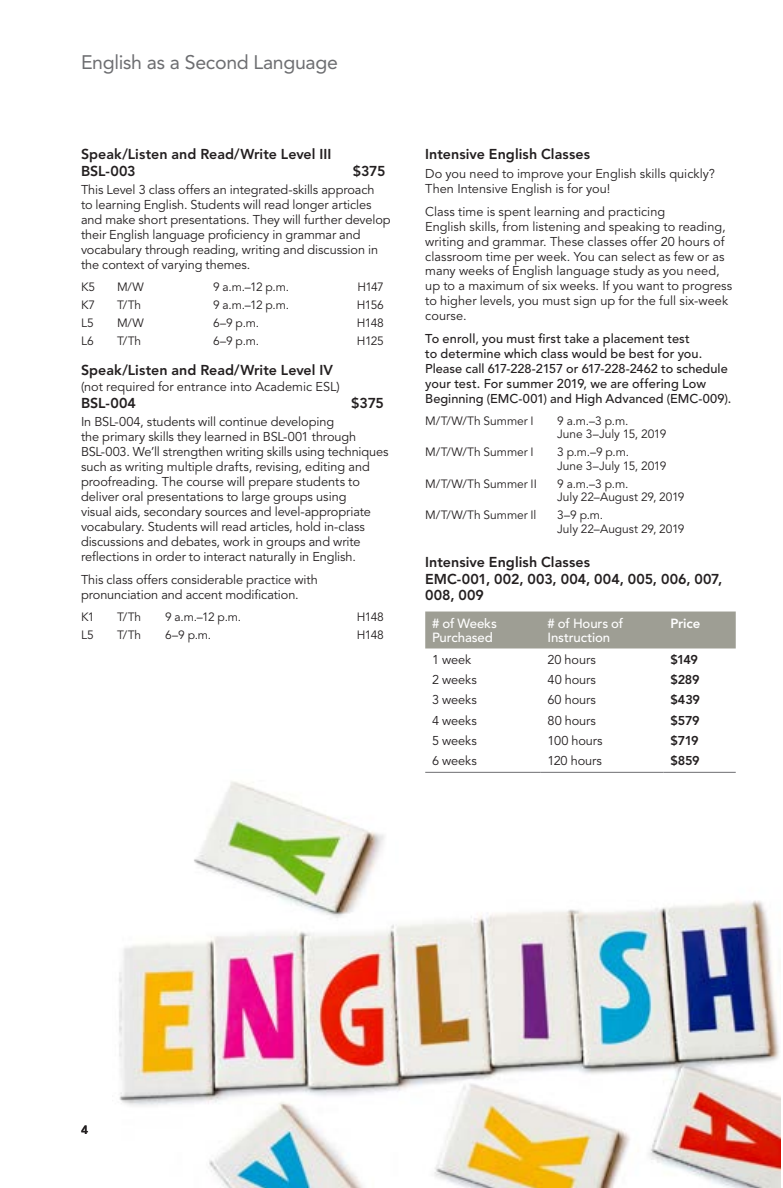
<style>
.page{position:relative;width:783px;height:1188px;background:#fff}
.page>*{position:absolute;margin:0;border:0;box-sizing:border-box;transform-origin:0 0}
.t1{font:19.5px "Avenir LT Std";letter-spacing:-.015em;color:#6d6e71}
.t2{font:800 14.25px/16.5px "Avenir LT Std";color:#231f20}
.t3{font:500 13.2px/15px "Avenir LT Std";letter-spacing:-.01em;color:#fff}
.t4{font:800 13.2px "Avenir LT Std";letter-spacing:-.015em;color:#fff}
.t5{font:12.75px/15px "Avenir LT Std";letter-spacing:-.005em;color:#231f20}
.t6{font:500 12.75px/15px "Avenir LT Std";letter-spacing:.005em;color:#231f20}
.t7{font:800 12.75px "Avenir LT Std";letter-spacing:-.03em;color:#231f20}
.t8{font:12px/13.5px "Avenir LT Std";letter-spacing:-.005em;color:#231f20}
.t9{font:800 12px "Avenir LT Std";color:#231f20}
</style>
<div class="page">
<img style="left:119px;top:771px;width:662px;height:417px">
<div style="left:425px;top:612px;width:311px;height:37px;background:#9e9e94"></div>
<hr style="left:425px;top:772px;width:116px;height:1px;background:#6d6e71">
<hr style="left:541px;top:772px;width:123px;height:1px;background:#6d6e71">
<hr style="left:664px;top:772px;width:72px;height:1px;background:#6d6e71">
<h1 class="t1" style="left:81px;top:51px;width:258px">English as a Second Language</h1>
<p class="t2" style="left:81px;top:146px;width:252px">Speak/Listen and Read/Write Level III<br>BSL-003</p>
<p class="t2" style="left:353px;top:163px;width:34px">$375</p>
<p class="t5" style="left:81px;top:182px;width:311px">This Level 3 class offers an integrated-skills approach<br>to learning English. Students will read longer articles and make short presentations. They will further develop their English language proficiency in grammar and vocabulary through reading, writing and discussion in the context of varying themes.</p>
<p class="t8" style="left:81px;top:280px;width:16px">K5</p>
<p class="t8" style="left:117px;top:280px;width:28px">M/W</p>
<p class="t8" style="left:213px;top:280px;width:78px">9 a.m.–12 p.m.</p>
<p class="t8" style="left:357px;top:280px;width:28px">H147</p>
<p class="t8" style="left:81px;top:298px;width:16px">K7</p>
<p class="t8" style="left:117px;top:298px;width:26px">T/Th</p>
<p class="t8" style="left:213px;top:298px;width:78px">9 a.m.–12 p.m.</p>
<p class="t8" style="left:357px;top:298px;width:29px">H156</p>
<p class="t8" style="left:81px;top:316px;width:14px">L5</p>
<p class="t8" style="left:117px;top:316px;width:28px">M/W</p>
<p class="t8" style="left:213px;top:316px;width:48px">6–9 p.m.</p>
<p class="t8" style="left:357px;top:316px;width:29px">H148</p>
<p class="t8" style="left:81px;top:334px;width:14px">L6</p>
<p class="t8" style="left:117px;top:334px;width:26px">T/Th</p>
<p class="t8" style="left:213px;top:334px;width:48px">6–9 p.m.</p>
<p class="t8" style="left:357px;top:334px;width:29px">H125</p>
<p class="t2" style="left:81px;top:361px;width:253px">Speak/Listen and Read/Write Level IV</p>
<p class="t5" style="left:81px;top:379px;width:260px">(not required for entrance into Academic ESL)</p>
<p class="t2" style="left:81px;top:394px;width:56px">BSL-004</p>
<p class="t2" style="left:351px;top:394px;width:34px">$375</p>
<p class="t5" style="left:81px;top:415px;width:309px">In BSL-004, students will continue developing<br>the primary skills they learned in BSL-001 through BSL-003. We’ll strengthen writing skills using techniques such as writing multiple drafts, revising, editing and proofreading. The course will prepare students to deliver oral presentations to large groups using<br>visual aids, secondary sources and level-appropriate vocabulary. Students will read articles, hold in-class discussions and debates, work in groups and write reflections in order to interact naturally in English.</p>
<p class="t5" style="left:81px;top:572px;width:238px">This class offers considerable practice with pronunciation and accent modification.</p>
<p class="t8" style="left:81px;top:610px;width:15px">K1</p>
<p class="t8" style="left:117px;top:610px;width:26px">T/Th</p>
<p class="t8" style="left:165px;top:610px;width:78px">9 a.m.–12 p.m.</p>
<p class="t8" style="left:357px;top:610px;width:29px">H148</p>
<p class="t8" style="left:81px;top:628px;width:14px">L5</p>
<p class="t8" style="left:117px;top:628px;width:26px">T/Th</p>
<p class="t8" style="left:165px;top:628px;width:48px">6–9 p.m.</p>
<p class="t8" style="left:357px;top:628px;width:29px">H148</p>
<p class="t2" style="left:425px;top:146px;width:166px">Intensive English Classes</p>
<p class="t5" style="left:425px;top:166px;width:291px">Do you need to improve your English skills quickly?<br>Then Intensive English is for you!</p>
<p class="t5" style="left:425px;top:204px;width:309px">Class time is spent learning and practicing<br>English skills, from listening and speaking to reading, writing and grammar. These classes offer 20 hours of classroom time per week. You can select as few or as many weeks of English language study as you need, up to a maximum of six weeks. If you want to progress to higher levels, you must sign up for the full six-week course.</p>
<p class="t6" style="left:425px;top:331px;width:307px">To enroll, you must first take a placement test<br>to determine which class would be best for you.<br>Please call 617-228-2157 or 617-228-2462 to schedule your test. For summer 2019, we are offering Low Beginning (EMC-001) and High Advanced (EMC-009).</p>
<p class="t8" style="left:425px;top:414px;width:110px">M/T/W/Th Summer I</p>
<p class="t8" style="left:557px;top:414px;width:111px">9 a.m.–3 p.m.<br>June 3–July 15, 2019</p>
<p class="t8" style="left:425px;top:446px;width:110px">M/T/W/Th Summer I</p>
<p class="t8" style="left:557px;top:446px;width:111px">3 p.m.–9 p.m.<br>June 3–July 15, 2019</p>
<p class="t8" style="left:425px;top:477px;width:113px">M/T/W/Th Summer II</p>
<p class="t8" style="left:557px;top:477px;width:129px">9 a.m.–3 p.m.<br>July 22–August 29, 2019</p>
<p class="t8" style="left:425px;top:509px;width:113px">M/T/W/Th Summer Il</p>
<p class="t8" style="left:557px;top:509px;width:129px">3–9 p.m.<br>July 22–August 29, 2019</p>
<p class="t2" style="left:425px;top:554px;width:299px">Intensive English Classes<br>EMC-001, 002, 003, 004, 004, 005, 006, 007,<br>008, 009</p>
<p class="t3" style="left:432px;top:616px;width:66px"># of Weeks<br>Purchased</p>
<p class="t3" style="left:548px;top:616px;width:77px"># of Hours of<br>Instruction</p>
<p class="t4" style="left:670px;top:615px;width:31px">Price</p>
<p class="t5" style="left:432px;top:653px;width:41px">1 week</p>
<p class="t5" style="left:548px;top:653px;width:50px">20 hours</p>
<p class="t7" style="left:670px;top:652px;width:29px">$149</p>
<p class="t5" style="left:432px;top:673px;width:46px">2 weeks</p>
<p class="t5" style="left:548px;top:673px;width:50px">40 hours</p>
<p class="t7" style="left:670px;top:672px;width:31px">$289</p>
<p class="t5" style="left:432px;top:693px;width:46px">3 weeks</p>
<p class="t5" style="left:548px;top:693px;width:50px">60 hours</p>
<p class="t7" style="left:670px;top:692px;width:31px">$439</p>
<p class="t5" style="left:432px;top:713px;width:46px">4 weeks</p>
<p class="t5" style="left:548px;top:713px;width:50px">80 hours</p>
<p class="t7" style="left:670px;top:713px;width:31px">$579</p>
<p class="t5" style="left:432px;top:733px;width:46px">5 weeks</p>
<p class="t5" style="left:548px;top:733px;width:57px">100 hours</p>
<p class="t7" style="left:670px;top:733px;width:30px">$719</p>
<p class="t5" style="left:432px;top:753px;width:46px">6 weeks</p>
<p class="t5" style="left:548px;top:753px;width:56px">120 hours</p>
<p class="t7" style="left:670px;top:753px;width:31px">$859</p>
<p class="t9" style="left:81px;top:1123px;width:9px">4</p>
</div>
